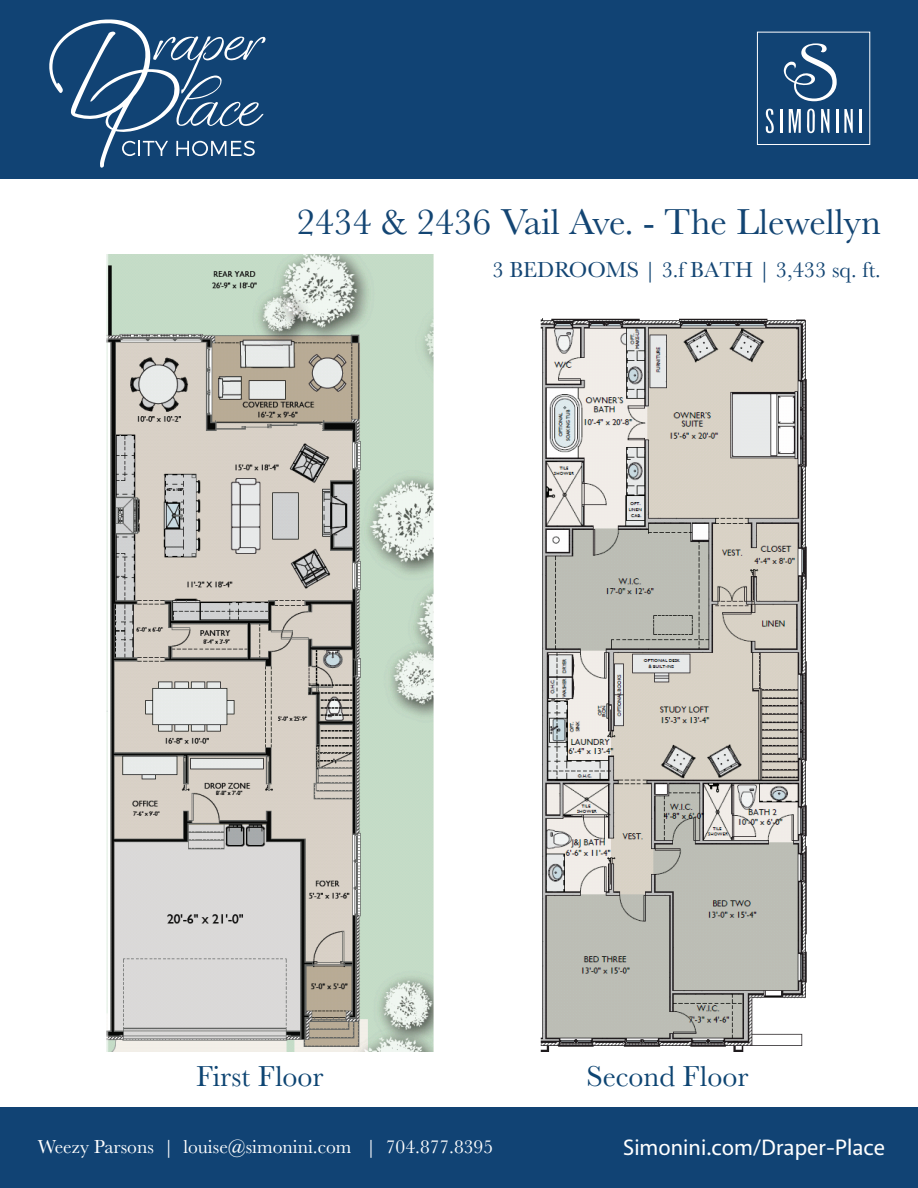
<style>
.page{position:relative;width:918px;height:1188px;background:#fff}
.page>*{position:absolute;margin:0;border:0;box-sizing:border-box;transform-origin:0 0}
.t1{font:37.5px "Baskerville";color:#134573}
.t2{font:30px "Baskerville";color:#0d4472}
.t3{font:22.5px "Baskerville";color:#134573}
.t4{font:500 22.5px "Akagi Pro";color:#fff}
.t5{font:19.5px "Baskerville";color:#fff}
</style>
<div class="page">
<div style="left:0;top:1108px;width:918px;height:80px;background:#114374"></div>
<div style="left:0;top:0;width:917px;height:179px;background:#114374"></div>
<svg style="left:766px;top:109px;width:8px;height:24px"></svg>
<hr style="left:780px;top:109px;width:2px;height:24px;background:#fff">
<svg style="left:789px;top:109px;width:40px;height:24px"></svg>
<hr style="left:836px;top:109px;width:2px;height:24px;background:#fff">
<svg style="left:844px;top:109px;width:9px;height:24px"></svg>
<hr style="left:859px;top:109px;width:2px;height:24px;background:#fff">
<svg style="left:783px;top:43px;width:54px;height:58px"></svg>
<div style="left:757px;top:32px;width:113px;height:113px;border:1px solid #fff"></div>
<svg style="left:49px;top:19px;width:217px;height:149px"></svg>
<img style="left:541px;top:319px;width:266px;height:732px">
<img style="left:106px;top:255px;width:328px;height:796px">
<h1 class="t1" style="left:296px;top:198px;width:586px">2434 &amp; 2436 Vail Ave. - The Llewellyn</h1>
<p class="t3" style="left:492px;top:255px;width:390px">3 BEDROOMS | 3.f BATH | 3,433 sq. ft.</p>
<h2 class="t2" style="left:196px;top:1057px;width:129px">First Floor</h2>
<h2 class="t2" style="left:586px;top:1057px;width:163px">Second Floor</h2>
<p class="t5" style="left:38px;top:1135px;width:457px">Weezy Parsons | louise@simonini.com | 704.877.8395</p>
<p class="t4" style="left:623px;top:1134px;width:263px">Simonini.com/Draper-Place</p>
</div>
